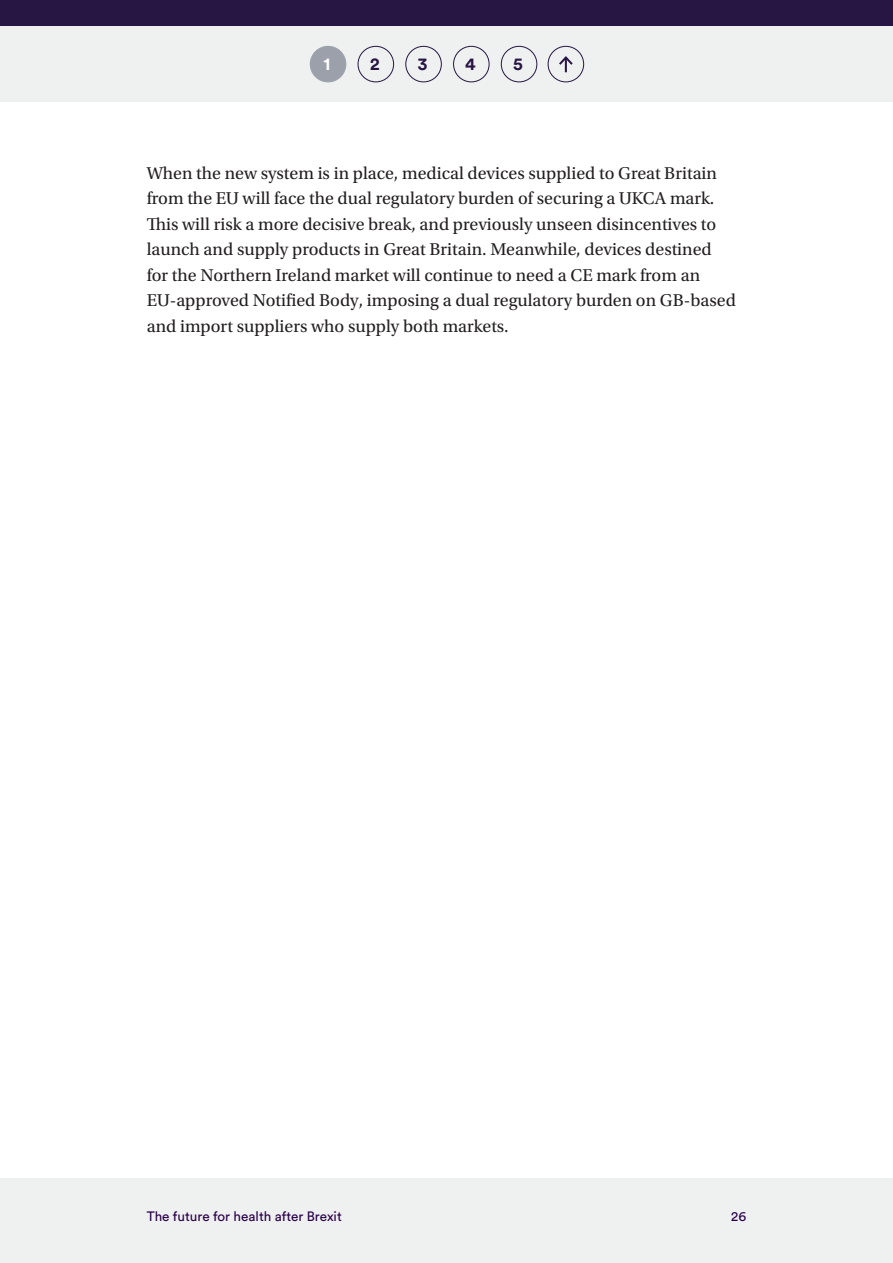
<style>
.page{position:relative;width:893px;height:1263px;background:#fff}
.page>*{position:absolute;margin:0;border:0;box-sizing:border-box;transform-origin:0 0}
.Body_text{font:18px/25.5px "Utopia Std";color:#231f20}
.t1{font:700 17.55px "Circular Pro";color:#271544}
.t2{font:700 17.55px "Circular Pro";color:#fff}
.t3{font:13.5px "Circular Pro";color:#280048}
</style>
<div class="page">
<div style="left:0;top:0;width:893px;height:26px;background:#271544"></div>
<div style="left:0;top:26px;width:893px;height:76px;background:#eff0f0"></div>
<div style="left:0;top:1179px;width:893px;height:84px;background:#eff0f0"></div>
<div style="left:310px;top:46px;width:36px;height:36px;background:#9ba0ab;border-radius:50%"></div>
<div style="left:310px;top:46px;width:36px;height:36px;border:1px solid #9ba0ab;border-radius:50%"></div>
<div style="left:548px;top:46px;width:36px;height:36px;border:1px solid #271544;border-radius:50%"></div>
<svg style="left:559px;top:56px;width:14px;height:16px"></svg>
<div style="left:358px;top:46px;width:36px;height:36px;border:1px solid #271544;border-radius:50%"></div>
<div style="left:405px;top:46px;width:37px;height:36px;border:1px solid #271544;border-radius:50%"></div>
<div style="left:453px;top:46px;width:36px;height:36px;border:1px solid #271544;border-radius:50%"></div>
<div style="left:501px;top:46px;width:36px;height:36px;border:1px solid #271544;border-radius:50%"></div>
<p class="t2" style="left:324px;top:52px;width:8px">1</p>
<p class="t1" style="left:370px;top:52px;width:11px">2</p>
<p class="t1" style="left:418px;top:52px;width:11px">3</p>
<p class="t1" style="left:465px;top:52px;width:12px">4</p>
<p class="t1" style="left:513px;top:52px;width:11px">5</p>
<p class="Body_text" style="left:147px;top:160px;width:591px">When the new system is in place, medical devices supplied to Great Britain from the EU will face the dual regulatory burden of securing a UKCA mark.<br>This will risk a more decisive break, and previously unseen disincentives to launch and supply products in Great Britain. Meanwhile, devices destined for the Northern Ireland market will continue to need a CE mark from an EU-approved Notified Body, imposing a dual regulatory burden on GB-based and import suppliers who supply both markets.</p>
<p class="t3" style="left:147px;top:1207px;width:197px">The future for health after Brexit</p>
<p class="t3" style="left:731px;top:1207px;width:16px">26</p>
</div>
